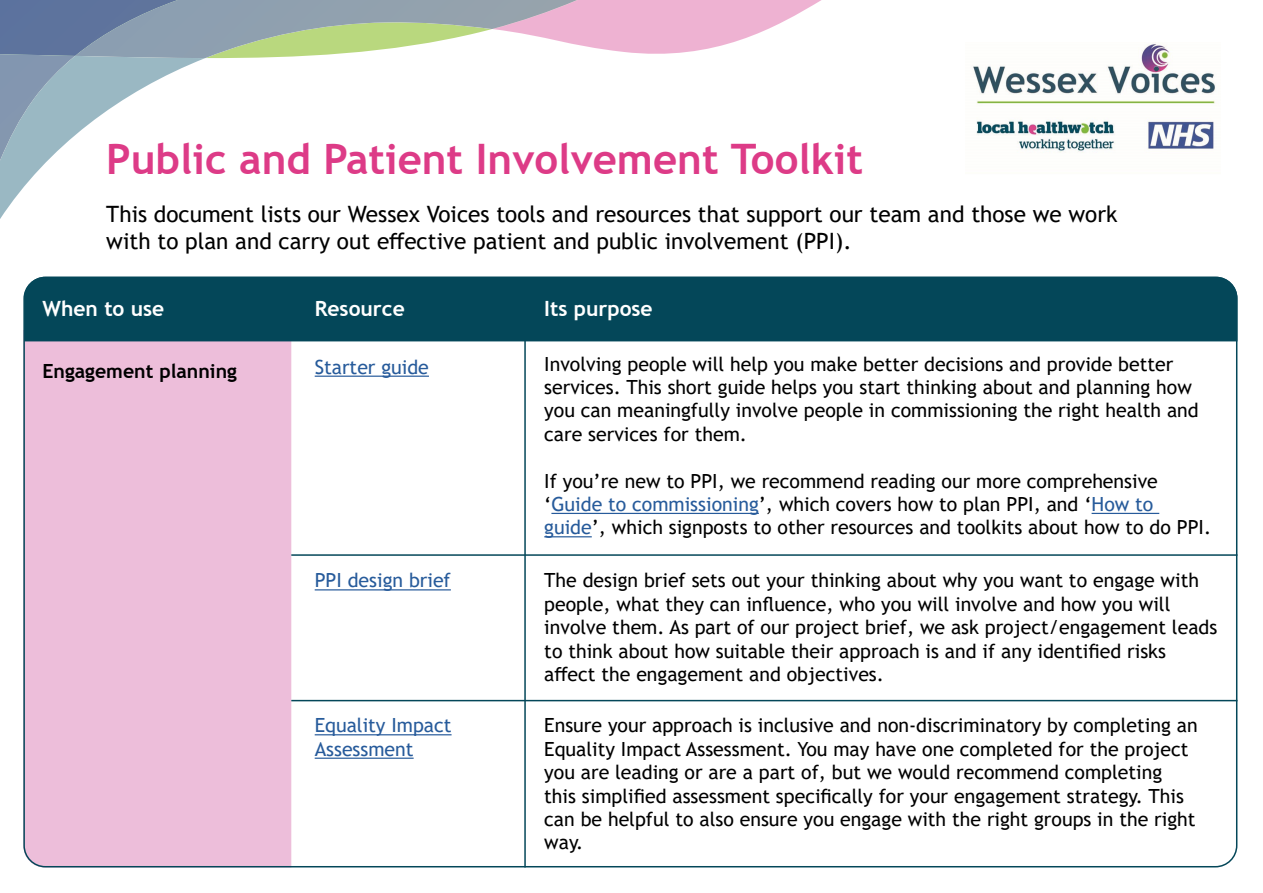
<style>
.page{position:relative;width:1263px;height:893px;background:#fff}
.page>*{position:absolute;margin:0;border:0;box-sizing:border-box;transform-origin:0 0}
.t1{font:700 42px "Trebuchet MS";color:#dd3b87}
.t2{font:22.5px/27px "Trebuchet MS";color:#000}
.t3{font:700 21px "Trebuchet MS";color:#fff}
.t4{font:19.5px/23.4px "Trebuchet MS";color:#000}
.t5{font:19.5px/23.4px "Trebuchet MS";color:#275b9b}
.t6{font:700 19.5px "Trebuchet MS";color:#000}
.s1{color:#275b9b}
</style>
<div class="page">
<svg style="left:0;top:0;width:821px;height:219px"></svg>
<div style="left:23px;top:341px;width:268px;height:526px;background:#edbeda"></div>
<img style="left:973px;top:44px;width:243px;height:109px">
<div style="left:26px;top:277px;width:1211px;height:64px;background:#044759"></div>
<hr style="left:551px;top:513px;width:208px;height:1px;background:#275b9b">
<hr style="left:1091px;top:513px;width:68px;height:1px;background:#275b9b">
<hr style="left:544px;top:536px;width:48px;height:1px;background:#275b9b">
<hr style="left:315px;top:376px;width:114px;height:1px;background:#275b9b">
<hr style="left:524px;top:307px;width:2px;height:560px;background:#044759">
<hr style="left:291px;top:554px;width:946px;height:2px;background:#044759">
<hr style="left:315px;top:589px;width:136px;height:1px;background:#275b9b">
<hr style="left:291px;top:700px;width:946px;height:1px;background:#044759">
<hr style="left:315px;top:734px;width:137px;height:1px;background:#275b9b">
<hr style="left:315px;top:758px;width:99px;height:1px;background:#275b9b">
<h1 class="t1" style="left:106px;top:133px;width:758px">Public and Patient Involvement Toolkit</h1>
<p class="t2" style="left:106px;top:200px;width:1013px">This document lists our Wessex Voices tools and resources that support our team and those we work with to plan and carry out effective patient and public involvement (PPI).</p>
<p class="t3" style="left:43px;top:296px;width:123px">When to use</p>
<p class="t3" style="left:315px;top:296px;width:92px">Resource</p>
<p class="t3" style="left:544px;top:296px;width:110px">Its purpose</p>
<p class="t4" style="left:544px;top:352px;width:656px">Involving people will help you make better decisions and provide better services. This short guide helps you start thinking about and planning how you can meaningfully involve people in commissioning the right health and care services for them.</p>
<p class="t4" style="left:544px;top:469px;width:668px">If you’re new to PPI, we recommend reading our more comprehensive ‘<span class="s1">Guide to commissioning</span>’, which covers how to plan PPI, and ‘<span class="s1">How to guide</span>’, which signposts to other resources and toolkits about how to do PPI.</p>
<p class="t6" style="left:43px;top:359px;width:196px">Engagement planning</p>
<p class="t5" style="left:315px;top:355px;width:116px">Starter guide</p>
<p class="t5" style="left:315px;top:569px;width:138px">PPI design brief</p>
<p class="t4" style="left:544px;top:569px;width:674px">The design brief sets out your thinking about why you want to engage with people, what they can influence, who you will involve and how you will involve them. As part of our project brief, we ask project/engagement leads to think about how suitable their approach is and if any identified risks affect the engagement and objectives.</p>
<p class="t5" style="left:315px;top:714px;width:138px">Equality Impact<br>Assessment</p>
<p class="t4" style="left:544px;top:714px;width:655px">Ensure your approach is inclusive and non-discriminatory by completing an Equality Impact Assessment. You may have one completed for the project you are leading or are a part of, but we would recommend completing this simplified assessment specifically for your engagement strategy. This can be helpful to also ensure you engage with the right groups in the right way.</p>
</div>
